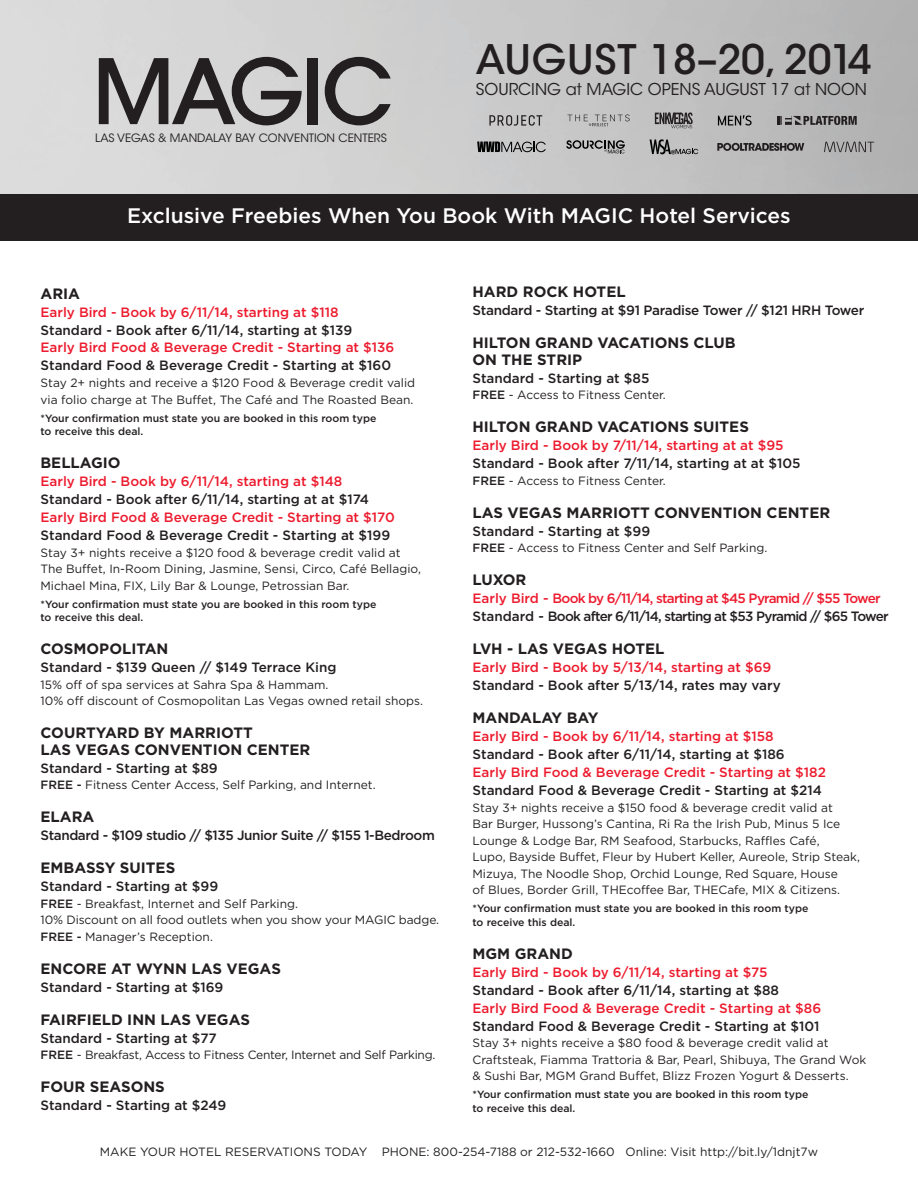
<style>
.page{position:relative;width:918px;height:1188px;background:#fff}
.page>*{position:absolute;margin:0;border:0;box-sizing:border-box;transform-origin:0 0}
.t1{font:500 40.5px "ITC Avant Garde Std";color:#231f20}
.t2{font:500 21px "Gotham";color:#fff}
.t3{font:16.2px "ITC Avant Garde Std";color:#231f20}
.t4{font:700 15px/16.5px "Gotham";color:#231f20}
.t5{font:500 13.5px "Gotham";color:#231f20}
.t6{font:500 13.5px "Gotham";color:#ed1b2e}
.t7{font:500 13.5px "Gotham";letter-spacing:-.055em;color:#231f20}
.t8{font:500 13.5px "Gotham";letter-spacing:-.055em;color:#ed1b2e}
.t9{font:500 13.5px "Gotham";letter-spacing:-.03em;color:#231f20}
.t10{font:500 13.5px "Gotham";letter-spacing:-.02em;color:#231f20}
.t11{font:12px/16.5px "Gotham";color:#231f20}
.t12{font:12px "Gotham";letter-spacing:-.02em;color:#231f20}
.t13{font:11.55px "ITC Avant Garde Std";color:#231f20}
.t14{font:500 10.5px/13.5px "Gotham";color:#231f20}
.s1{font-weight:500}
</style>
<div class="page">
<div style="left:0;top:182px;width:917px;height:59px;background:#231f20"></div>
<img style="left:0;top:0;width:918px;height:193px">
<img style="left:0;top:182px;width:917px;height:11px">
<div style="left:307px;top:58px;width:11px;height:66px;background:#231f20"></div>
<svg style="left:325px;top:57px;width:66px;height:68px;background:#949393"></svg>
<svg style="left:99px;top:57px;width:203px;height:68px;background:#898788"></svg>
<svg style="left:717px;top:143px;width:87px;height:8px"></svg>
<svg style="left:477px;top:142px;width:69px;height:10px"></svg>
<svg style="left:566px;top:140px;width:59px;height:13px"></svg>
<svg style="left:650px;top:139px;width:48px;height:15px"></svg>
<svg style="left:824px;top:142px;width:50px;height:10px"></svg>
<svg style="left:777px;top:116px;width:80px;height:9px"></svg>
<svg style="left:489px;top:115px;width:53px;height:11px"></svg>
<svg style="left:655px;top:112px;width:38px;height:16px"></svg>
<svg style="left:718px;top:115px;width:34px;height:11px"></svg>
<svg style="left:568px;top:114px;width:62px;height:12px"></svg>
<p class="t13" style="left:95px;top:131px;width:293px">LAS VEGAS &amp; MANDALAY BAY CONVENTION CENTERS</p>
<h1 class="t1" style="left:476px;top:37px;width:398px">AUGUST 18–20, 2014</h1>
<h3 class="t3" style="left:476px;top:80px;width:393px">SOURCING at MAGIC OPENS AUGUST 17 at NOON</h3>
<h2 class="t2" style="left:127px;top:207px;width:665px">Exclusive Freebies When You Book With MAGIC Hotel Services</h2>
<p class="t4" style="left:473px;top:285px;width:155px">HARD ROCK HOTEL</p>
<p class="t10" style="left:473px;top:306px;width:393px">Standard - Starting at $91 Paradise Tower // $121 HRH Tower</p>
<p class="t4" style="left:473px;top:336px;width:265px">HILTON GRAND VACATIONS CLUB<br>ON THE STRIP</p>
<p class="t5" style="left:473px;top:373px;width:178px">Standard - Starting at $85</p>
<p class="t11" style="left:473px;top:388px;width:195px"><span class="s1">FREE</span> - Access to Fitness Center.</p>
<p class="t4" style="left:473px;top:420px;width:278px">HILTON GRAND VACATIONS SUITES</p>
<p class="t6" style="left:473px;top:441px;width:313px">Early Bird - Book by 7/11/14, starting at at $95</p>
<p class="t5" style="left:473px;top:459px;width:330px">Standard - Book after 7/11/14, starting at at $105</p>
<p class="t11" style="left:473px;top:473px;width:195px"><span class="s1">FREE</span> - Access to Fitness Center.</p>
<p class="t4" style="left:473px;top:506px;width:359px">LAS VEGAS MARRIOTT CONVENTION CENTER</p>
<p class="t5" style="left:473px;top:526px;width:179px">Standard - Starting at $99</p>
<p class="t11" style="left:473px;top:541px;width:296px"><span class="s1">FREE</span> - Access to Fitness Center and Self Parking.</p>
<p class="t4" style="left:473px;top:573px;width:56px">LUXOR</p>
<p class="t8" style="left:473px;top:594px;width:410px">Early Bird - Book by 6/11/14, starting at $45 Pyramid // $55 Tower</p>
<p class="t7" style="left:473px;top:612px;width:418px">Standard - Book after 6/11/14, starting at $53 Pyramid // $65 Tower</p>
<p class="t4" style="left:473px;top:642px;width:194px">LVH - LAS VEGAS HOTEL</p>
<p class="t6" style="left:473px;top:663px;width:300px">Early Bird - Book by 5/13/14, starting at $69</p>
<p class="t5" style="left:473px;top:681px;width:310px">Standard - Book after 5/13/14, rates may vary</p>
<p class="t4" style="left:473px;top:711px;width:128px">MANDALAY BAY</p>
<p class="t6" style="left:473px;top:732px;width:303px">Early Bird - Book by 6/11/14, starting at $158</p>
<p class="t5" style="left:473px;top:750px;width:314px">Standard - Book after 6/11/14, starting at $186</p>
<p class="t6" style="left:473px;top:768px;width:355px">Early Bird Food &amp; Beverage Credit - Starting at $182</p>
<p class="t5" style="left:473px;top:786px;width:351px">Standard Food &amp; Beverage Credit - Starting at $214</p>
<p class="t11" style="left:473px;top:800px;width:389px">Stay 3+ nights receive a $150 food &amp; beverage credit valid at<br>Bar Burger, Hussong’s Cantina, Ri Ra the Irish Pub, Minus 5 Ice Lounge &amp; Lodge Bar, RM Seafood, Starbucks, Raffles Café,<br>Lupo, Bayside Buffet, Fleur by Hubert Keller, Aureole, Strip Steak, Mizuya, The Noodle Shop, Orchid Lounge, Red Square, House<br>of Blues, Border Grill, THEcoffee Bar, THECafe, MIX &amp; Citizens.</p>
<p class="t14" style="left:473px;top:903px;width:337px">*Your confirmation must state you are booked in this room type to receive this deal.</p>
<p class="t4" style="left:473px;top:947px;width:102px">MGM GRAND</p>
<p class="t6" style="left:473px;top:967px;width:297px">Early Bird - Book by 6/11/14, starting at $75</p>
<p class="t5" style="left:473px;top:985px;width:308px">Standard - Book after 6/11/14, starting at $88</p>
<p class="t6" style="left:473px;top:1003px;width:350px">Early Bird Food &amp; Beverage Credit - Starting at $86</p>
<p class="t5" style="left:473px;top:1021px;width:349px">Standard Food &amp; Beverage Credit - Starting at $101</p>
<p class="t11" style="left:473px;top:1036px;width:395px">Stay 3+ nights receive a $80 food &amp; beverage credit valid at<br>Craftsteak, Fiamma Trattoria &amp; Bar, Pearl, Shibuya, The Grand Wok &amp; Sushi Bar, MGM Grand Buffet, Blizz Frozen Yogurt &amp; Desserts.</p>
<p class="t14" style="left:473px;top:1089px;width:337px">*Your confirmation must state you are booked in this room type to receive this deal.</p>
<p class="t4" style="left:41px;top:286px;width:41px">ARIA</p>
<p class="t6" style="left:41px;top:307px;width:300px">Early Bird - Book by 6/11/14, starting at $118</p>
<p class="t5" style="left:41px;top:325px;width:314px">Standard - Book after 6/11/14, starting at $139</p>
<p class="t6" style="left:41px;top:343px;width:355px">Early Bird Food &amp; Beverage Credit - Starting at $136</p>
<p class="t5" style="left:41px;top:361px;width:352px">Standard Food &amp; Beverage Credit - Starting at $160</p>
<p class="t11" style="left:41px;top:375px;width:376px">Stay 2+ nights and receive a $120 Food &amp; Beverage credit valid via folio charge at The Buffet, The Café and The Roasted Bean.</p>
<p class="t14" style="left:41px;top:412px;width:337px">*Your confirmation must state you are booked in this room type to receive this deal.</p>
<p class="t4" style="left:41px;top:456px;width:82px">BELLAGIO</p>
<p class="t6" style="left:41px;top:476px;width:303px">Early Bird - Book by 6/11/14, starting at $148</p>
<p class="t5" style="left:41px;top:494px;width:330px">Standard - Book after 6/11/14, starting at at $174</p>
<p class="t6" style="left:41px;top:512px;width:356px">Early Bird Food &amp; Beverage Credit - Starting at $170</p>
<p class="t5" style="left:41px;top:530px;width:351px">Standard Food &amp; Beverage Credit - Starting at $199</p>
<p class="t11" style="left:41px;top:545px;width:382px">Stay 3+ nights receive a $120 food &amp; beverage credit valid at<br>The Buffet, In-Room Dining, Jasmine, Sensi, Circo, Café Bellagio,<br>Michael Mina, FIX, Lily Bar &amp; Lounge, Petrossian Bar.</p>
<p class="t14" style="left:41px;top:598px;width:337px">*Your confirmation must state you are booked in this room type to receive this deal.</p>
<p class="t4" style="left:41px;top:642px;width:129px">COSMOPOLITAN</p>
<p class="t5" style="left:41px;top:662px;width:297px">Standard - $139 Queen // $149 Terrace King</p>
<p class="t11" style="left:41px;top:677px;width:384px">15% off of spa services at Sahra Spa &amp; Hammam.<br>10% off discount of Cosmopolitan Las Vegas owned retail shops.</p>
<p class="t4" style="left:41px;top:726px;width:271px">COURTYARD BY MARRIOTT<br>LAS VEGAS CONVENTION CENTER</p>
<p class="t5" style="left:41px;top:763px;width:179px">Standard - Starting at $89</p>
<p class="t11" style="left:41px;top:777px;width:337px"><span class="s1">FREE -</span> Fitness Center Access, Self Parking, and Internet.</p>
<p class="t4" style="left:41px;top:810px;width:55px">ELARA</p>
<p class="t9" style="left:41px;top:830px;width:396px">Standard - $109 studio // $135 Junior Suite // $155 1-Bedroom</p>
<p class="t4" style="left:41px;top:861px;width:136px">EMBASSY SUITES</p>
<p class="t5" style="left:41px;top:881px;width:179px">Standard - Starting at $99</p>
<p class="t11" style="left:41px;top:896px;width:400px"><span class="s1">FREE</span> - Breakfast, Internet and Self Parking.<br>10% Discount on all food outlets when you show your MAGIC badge.<br><span class="s1">FREE -</span> Manager’s Reception.</p>
<p class="t4" style="left:41px;top:961px;width:242px">ENCORE AT WYNN LAS VEGAS</p>
<p class="t5" style="left:41px;top:982px;width:184px">Standard - Starting at $169</p>
<p class="t4" style="left:41px;top:1012px;width:211px">FAIRFIELD INN LAS VEGAS</p>
<p class="t5" style="left:41px;top:1033px;width:178px">Standard - Starting at $77</p>
<p class="t12" style="left:41px;top:1050px;width:396px"><span class="s1">FREE</span> - Breakfast, Access to Fitness Center, Internet and Self Parking.</p>
<p class="t4" style="left:41px;top:1080px;width:126px">FOUR SEASONS</p>
<p class="t5" style="left:41px;top:1100px;width:187px">Standard - Starting at $249</p>
<p class="t11" style="left:100px;top:1145px;width:720px">MAKE YOUR HOTEL RESERVATIONS TODAY PHONE: 800-254-7188 or 212-532-1660 Online: Visit http://bit.ly/1dnjt7w</p>
</div>
